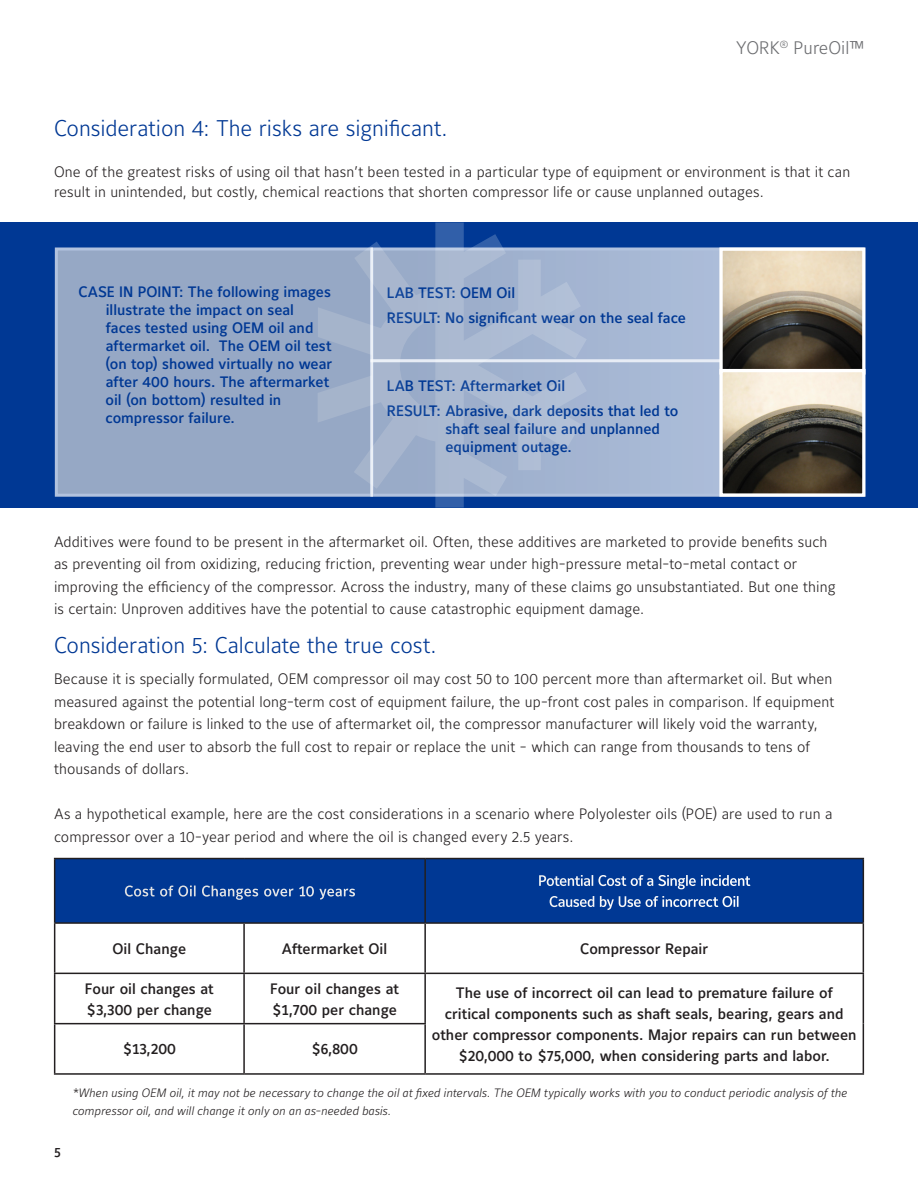
<style>
.page{position:relative;width:918px;height:1188px;background:#fff}
.page>*{position:absolute;margin:0;border:0;box-sizing:border-box;transform-origin:0 0}
.subhead{font:22.5px "Maurea Light Lf";letter-spacing:-.005em;color:#003894}
.t1{font:18px "Maurea Light Lf";color:#6c6d70}
.body_copy{font:15px/22.5px "Maurea Light Lf";letter-spacing:.005em;color:#231f20}
.t2{font:15px/18px "Maurea Medium Lf";color:#003894}
.new_body{font:15px/21px "Maurea Medium Lf";color:#231f20}
.subhead-2{font:15px/19.5px "Maurea Light Lf";letter-spacing:.005em;color:#231f20}
.new_body-2{font:15px/21px "Maurea Medium Lf";letter-spacing:-.03em;color:#fff;text-align:center}
.new_body-3{font:15px "Maurea Medium Lf";letter-spacing:.005em;color:#fff}
.bullets{font:13.5px "Maurea Medium Lf";color:#231f20}
.body_copy-2{font:12px/18px "Maurea Light Italic Lf";letter-spacing:.005em;color:#231f20}
</style>
<div class="page">
<div style="left:0;top:222px;width:918px;height:286px;background:#003894"></div>
<svg style="left:318px;top:222px;width:269px;height:286px"></svg>
<div style="left:372px;top:249px;width:491px;height:112px;background:linear-gradient(to bottom,#a5b6d1,#a8b8d2)"></div>
<div style="left:372px;top:361px;width:491px;height:134px;background:linear-gradient(to bottom,#a7b7d2,#a5b5d1)"></div>
<div style="left:370px;top:359px;width:495px;height:138px;border:3px solid #fff"></div>
<div style="left:56px;top:249px;width:316px;height:246px;background:#96a8c5"></div>
<div style="left:55px;top:248px;width:318px;height:249px;border:3px solid #fff"></div>
<img style="left:723px;top:251px;width:139px;height:242px">
<div style="left:719px;top:247px;width:147px;height:128px;border:3px solid #fff"></div>
<div style="left:719px;top:369px;width:147px;height:128px;border:3px solid #fff"></div>
<div style="left:55px;top:859px;width:808px;height:63px;background:#003894"></div>
<hr style="left:54px;top:858px;width:190px;height:1px;background:#231f20">
<hr style="left:54px;top:859px;width:1px;height:63px;background:#231f20">
<hr style="left:244px;top:858px;width:181px;height:1px;background:#231f20">
<hr style="left:425px;top:858px;width:439px;height:1px;background:#231f20">
<hr style="left:424px;top:859px;width:2px;height:63px;background:#231f20">
<hr style="left:863px;top:859px;width:1px;height:63px;background:#231f20">
<hr style="left:54px;top:922px;width:190px;height:2px;background:#231f20">
<hr style="left:54px;top:924px;width:1px;height:49px;background:#231f20">
<hr style="left:244px;top:922px;width:181px;height:2px;background:#231f20">
<hr style="left:243px;top:924px;width:2px;height:49px;background:#231f20">
<hr style="left:425px;top:922px;width:439px;height:2px;background:#231f20">
<hr style="left:424px;top:924px;width:2px;height:49px;background:#231f20">
<hr style="left:863px;top:924px;width:1px;height:49px;background:#231f20">
<hr style="left:54px;top:973px;width:190px;height:1px;background:#231f20">
<hr style="left:54px;top:974px;width:1px;height:49px;background:#231f20">
<hr style="left:244px;top:973px;width:181px;height:1px;background:#231f20">
<hr style="left:243px;top:974px;width:2px;height:49px;background:#231f20">
<hr style="left:425px;top:973px;width:439px;height:1px;background:#231f20">
<hr style="left:424px;top:974px;width:2px;height:49px;background:#231f20">
<hr style="left:863px;top:974px;width:1px;height:50px;background:#231f20">
<hr style="left:54px;top:1023px;width:190px;height:1px;background:#231f20">
<hr style="left:54px;top:1024px;width:1px;height:49px;background:#231f20">
<hr style="left:244px;top:1023px;width:182px;height:1px;background:#231f20">
<hr style="left:243px;top:1024px;width:2px;height:49px;background:#231f20">
<hr style="left:424px;top:1024px;width:2px;height:49px;background:#231f20">
<hr style="left:863px;top:1024px;width:1px;height:49px;background:#231f20">
<hr style="left:54px;top:1073px;width:190px;height:2px;background:#231f20">
<hr style="left:244px;top:1073px;width:181px;height:2px;background:#231f20">
<hr style="left:425px;top:1073px;width:439px;height:2px;background:#231f20">
<p class="t1" style="left:736px;top:38px;width:130px">YORK<sup>®</sup> PureOil™</p>
<p class="subhead" style="left:54px;top:115px;width:395px">Consideration 4: The risks are significant.</p>
<p class="subhead-2" style="left:54px;top:163px;width:798px">One of the greatest risks of using oil that hasn’t been tested in a particular type of equipment or environment is that it can result in unintended, but costly, chemical reactions that shorten compressor life or cause unplanned outages.</p>
<p class="t2" style="left:105px;top:283px;width:228px;text-indent:-27px">CASE IN POINT: The following images illustrate the impact on seal faces tested using OEM oil and aftermarket oil. The OEM oil test (on top) showed virtually no wear after 400 hours. The aftermarket oil (on bottom) resulted in compressor failure.</p>
<p class="t2" style="left:387px;top:281px;width:301px;line-height:24.8px">LAB TEST: OEM Oil<br>RESULT: No significant wear on the seal face</p>
<p class="t2" style="left:387px;top:374px;width:293px;line-height:24.8px">LAB TEST: Aftermarket Oil<br>RESULT: Abrasive, dark deposits that led to</p>
<p class="t2" style="left:445px;top:420px;width:216px">shaft seal failure and unplanned equipment outage.</p>
<p class="body_copy" style="left:54px;top:531px;width:783px">Additives were found to be present in the aftermarket oil. Often, these additives are marketed to provide benefits such as preventing oil from oxidizing, reducing friction, preventing wear under high-pressure metal-to-metal contact or improving the efficiency of the compressor. Across the industry, many of these claims go unsubstantiated. But one thing is certain: Unproven additives have the potential to cause catastrophic equipment damage.</p>
<p class="subhead" style="left:54px;top:633px;width:384px">Consideration 5: Calculate the true cost.</p>
<p class="body_copy" style="left:54px;top:669px;width:782px">Because it is specially formulated, OEM compressor oil may cost 50 to 100 percent more than aftermarket oil. But when measured against the potential long-term cost of equipment failure, the up-front cost pales in comparison. If equipment breakdown or failure is linked to the use of aftermarket oil, the compressor manufacturer will likely void the warranty, leaving the end user to absorb the full cost to repair or replace the unit - which can range from thousands to tens of thousands of dollars.</p>
<p class="body_copy" style="left:54px;top:804px;width:780px">As a hypothetical example, here are the cost considerations in a scenario where Polyolester oils (POE) are used to run a compressor over a 10-year period and where the oil is changed every 2.5 years.</p>
<p class="new_body-3" style="left:124px;top:883px;width:233px">Cost of Oil Changes over 10 years</p>
<p class="new_body-2" style="left:538px;top:871px;width:214px">Potential Cost of a Single incident<br>Caused by Use of incorrect Oil</p>
<p class="new_body" style="left:113px;top:939px;width:75px">Oil Change</p>
<p class="new_body" style="left:282px;top:939px;width:107px">Aftermarket Oil</p>
<p class="new_body" style="left:580px;top:939px;width:130px">Compressor Repair</p>
<p class="new_body" style="left:85px;top:979px;width:130px">Four oil changes at $3,300 per change</p>
<p class="new_body" style="left:270px;top:979px;width:130px">Four oil changes at $1,700 per change</p>
<p class="new_body" style="left:432px;top:983px;width:426px;text-align:center">The use of incorrect oil can lead to premature failure of critical components such as shaft seals, bearing, gears and other compressor components. Major repairs can run between $20,000 to $75,000, when considering parts and labor.</p>
<p class="new_body" style="left:123px;top:1039px;width:54px">$13,200</p>
<p class="new_body" style="left:311px;top:1039px;width:48px">$6,800</p>
<p class="bullets" style="left:54px;top:1145px;width:8px">5</p>
<p class="body_copy-2" style="left:72px;top:1085px;width:776px">*When using OEM oil, it may not be necessary to change the oil at fixed intervals. The OEM typically works with you to conduct periodic analysis of the compressor oil, and will change it only on an as-needed basis.</p>
</div>
